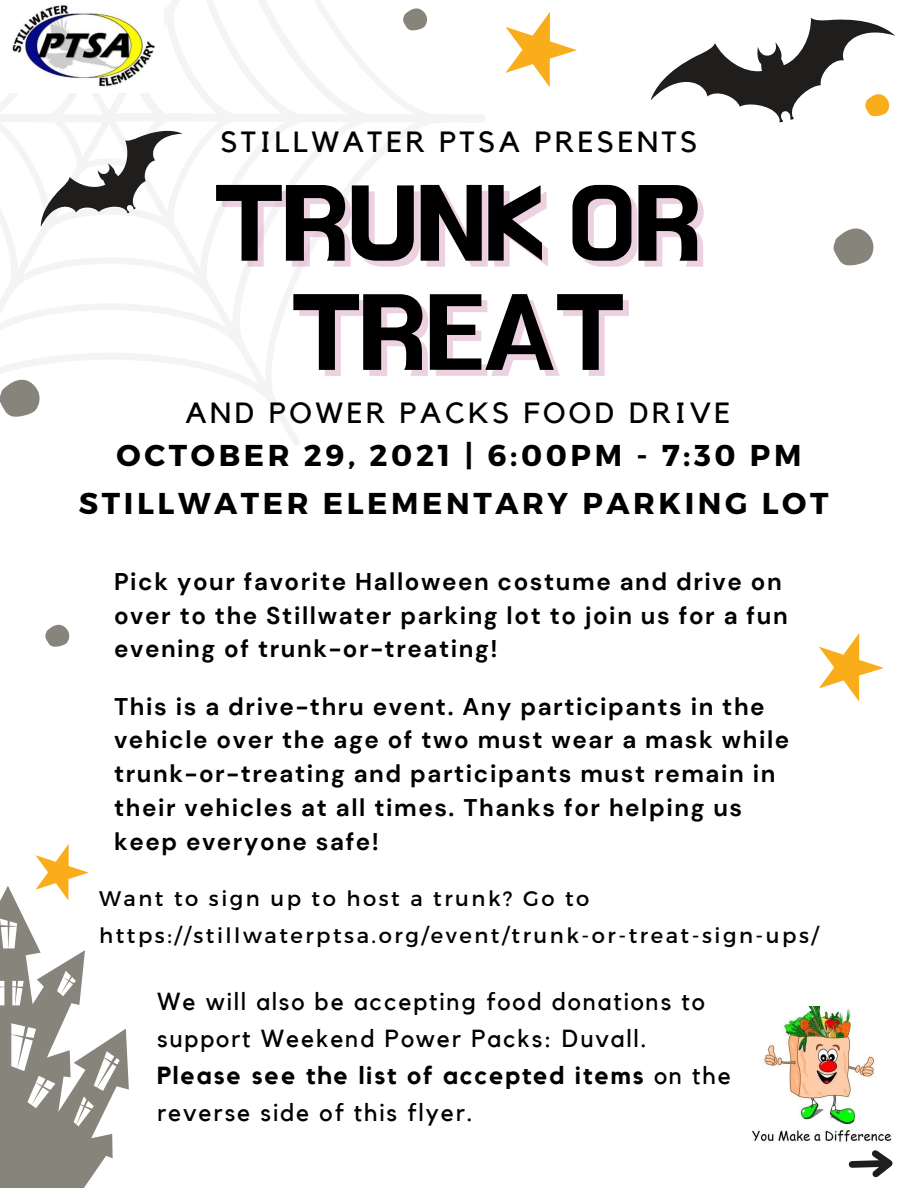
<style>
.page{position:relative;width:918px;height:1188px;background:#fff}
.page>*{position:absolute;margin:0;border:0;box-sizing:border-box;transform-origin:0 0}
.t1{font:103.95px/115.2px "BMHANNA";letter-spacing:-.01em;color:#000;text-align:center}
.t2{font:700 30.15px "Montserrat";letter-spacing:.12em;color:#000}
.t3{font:29.1px "Kollektif";letter-spacing:.12em;color:#000}
.t4{font:24.6px/37.2px "Kollektif";letter-spacing:.075em;color:#000}
.t5{font:700 24.6px/37.2px "Kollektif";letter-spacing:.075em;color:#000}
.t6{font:700 24.15px/33.8px "DM Sans";letter-spacing:.065em;color:#000}
.t7{font:21.15px/37.2px "Montserrat";letter-spacing:.12em;color:#000}
.s1{color:rgb(213 153 189/.45)}
.s2{font-weight:400}
</style>
<div class="page">
<svg style="left:833px;top:228px;width:41px;height:38px"></svg>
<svg style="left:505px;top:12px;width:72px;height:75px"></svg>
<svg style="left:651px;top:18px;width:244px;height:105px"></svg>
<svg style="left:0;top:844px;width:129px;height:344px"></svg>
<img style="left:753px;top:1007px;width:139px;height:136px">
<svg style="left:819px;top:633px;width:65px;height:68px"></svg>
<svg style="left:45px;top:624px;width:25px;height:23px"></svg>
<svg style="left:0;top:0;width:485px;height:445px"></svg>
<svg style="left:848px;top:1150px;width:45px;height:28px"></svg>
<p class="t3" style="left:221px;top:128px;width:478px">STILLWATER PTSA PRESENTS</p>
<p class="t1" style="left:214px;top:167px;width:489px">TRUNK OR<br><span class="s1">TREAT</span></p>
<p class="t3" style="left:185px;top:400px;width:547px">AND POWER PACKS FOOD DRIVE</p>
<p class="t2" style="left:117px;top:435px;width:686px">OCTOBER 29, 2021 | 6:00PM - 7:30 PM</p>
<p class="t2" style="left:79px;top:484px;width:751px">STILLWATER ELEMENTARY PARKING LOT</p>
<p class="t6" style="left:114px;top:565px;width:675px">Pick your favorite Halloween costume and drive on over to the Stillwater parking lot to join us for a fun evening of trunk-or-treating!</p>
<p class="t6" style="left:114px;top:690px;width:677px">This is a drive-thru event. Any participants in the vehicle over the age of two must wear a mask while trunk-or-treating and participants must remain in their vehicles at all times. Thanks for helping us keep everyone safe!</p>
<p class="t7" style="left:99px;top:879px;width:721px">Want to sign up to host a trunk? Go to https://stillwaterptsa.org/event/trunk-or-treat-sign-ups/</p>
<p class="t4" style="left:157px;top:983px;width:549px">We will also be accepting food donations to support Weekend Power Packs: Duvall.</p>
<p class="t5" style="left:157px;top:1058px;width:575px">Please see the list of accepted items <span class="s2">on the reverse side of this flyer.</span></p>
</div>
